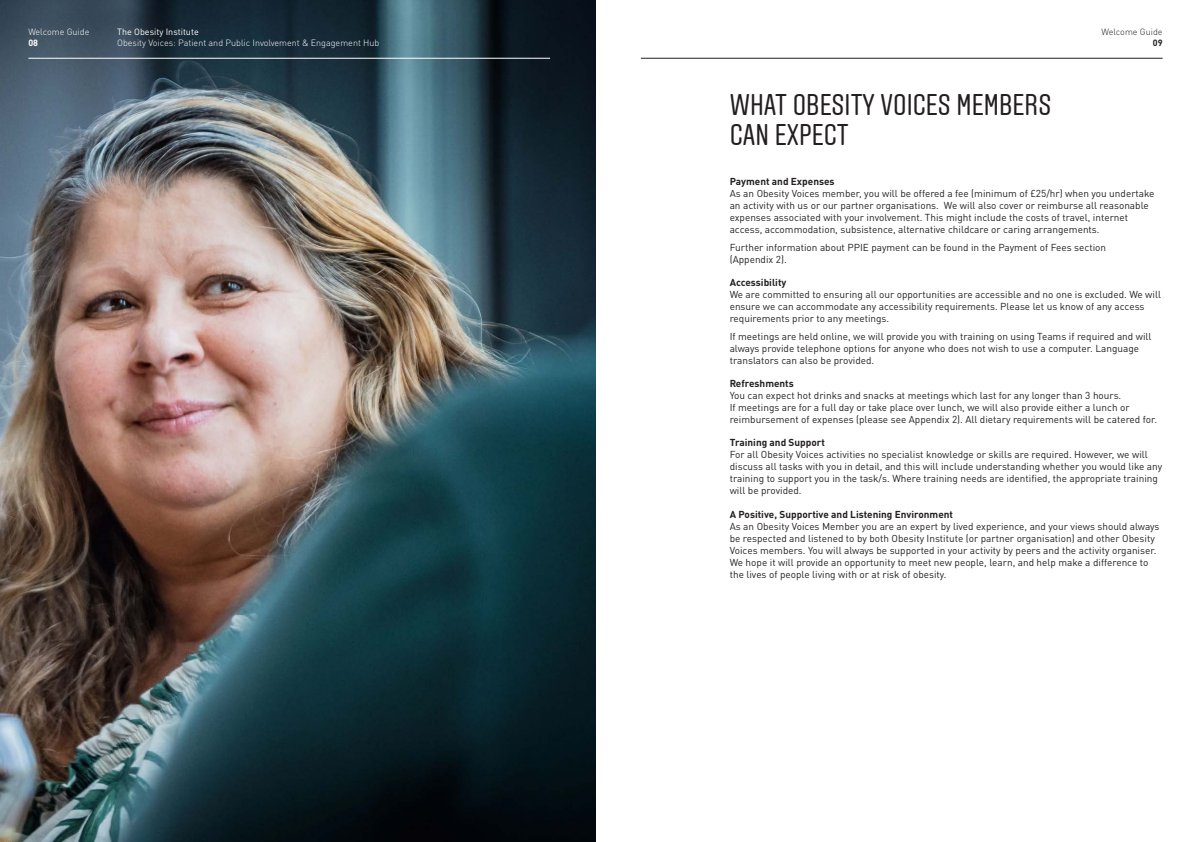
<style>
.page{position:relative;width:1191px;height:842px;background:#fff}
.page>*{position:absolute;margin:0;border:0;box-sizing:border-box;transform-origin:0 0}
.t1{font:30px/30px "Aveny TLBU";color:#231f20}
.t2{font:10px/12px "DIN Pro";color:#231f20}
.t3{font:700 10px "DIN Pro";color:#231f20}
.t4{font:300 9px "DIN Pro";color:#fff}
.t5{font:9px "DIN Pro";color:#fff}
.t6{font:300 9px "DIN Pro";color:#231f20}
.t7{font:700 9px "DIN Pro";color:#fff}
.t8{font:700 9px "DIN Pro";color:#231f20}
</style>
<div class="page">
<img style="left:0;top:0;width:595px;height:842px">
<hr style="left:28px;top:58px;width:522px;height:1px;background:#fff">
<hr style="left:641px;top:58px;width:521px;height:1px;background:#231f20">
<p class="t4" style="left:28px;top:25px;width:63px">Welcome Guide</p>
<p class="t7" style="left:28px;top:36px;width:11px">08</p>
<p class="t5" style="left:117px;top:25px;width:83px">The Obesity Institute</p>
<p class="t4" style="left:117px;top:36px;width:264px">Obesity Voices: Patient and Public Involvement &amp; Engagement Hub</p>
<p class="t6" style="left:1101px;top:25px;width:63px">Welcome Guide</p>
<p class="t8" style="left:1152px;top:36px;width:11px">09</p>
<h1 class="t1" style="left:729px;top:90px;width:323px">WHAT OBESITY VOICES MEMBERS<br>CAN EXPECT</h1>
<p class="t3" style="left:729px;top:174px;width:106px">Payment and Expenses</p>
<p class="t2" style="left:729px;top:187px;width:426px">As an Obesity Voices member, you will be offered a fee (minimum of £25/hr) when you undertake an activity with us or our partner organisations. We will also cover or reimburse all reasonable expenses associated with your involvement. This might include the costs of travel, internet access, accommodation, subsistence, alternative childcare or caring arrangements.</p>
<p class="t2" style="left:729px;top:240px;width:378px">Further information about PPIE payment can be found in the Payment of Fees section (Appendix 2).</p>
<p class="t3" style="left:729px;top:275px;width:58px">Accessibility</p>
<p class="t2" style="left:729px;top:288px;width:433px">We are committed to ensuring all our opportunities are accessible and no one is excluded. We will ensure we can accommodate any accessibility requirements. Please let us know of any access requirements prior to any meetings.</p>
<p class="t2" style="left:729px;top:329px;width:423px">If meetings are held online, we will provide you with training on using Teams if required and will always provide telephone options for anyone who does not wish to use a computer. Language translators can also be provided.</p>
<p class="t3" style="left:729px;top:376px;width:66px">Refreshments</p>
<p class="t2" style="left:729px;top:389px;width:429px">You can expect hot drinks and snacks at meetings which last for any longer than 3 hours.<br>If meetings are for a full day or take place over lunch, we will also provide either a lunch or reimbursement of expenses (please see Appendix 2). All dietary requirements will be catered for.</p>
<p class="t3" style="left:729px;top:435px;width:97px">Training and Support</p>
<p class="t2" style="left:729px;top:448px;width:434px">For all Obesity Voices activities no specialist knowledge or skills are required. However, we will discuss all tasks with you in detail, and this will include understanding whether you would like any training to support you in the task/s. Where training needs are identified, the appropriate training will be provided.</p>
<p class="t3" style="left:729px;top:506px;width:225px">A Positive, Supportive and Listening Environment</p>
<p class="t2" style="left:729px;top:519px;width:431px">As an Obesity Voices Member you are an expert by lived experience, and your views should always be respected and listened to by both Obesity Institute (or partner organisation) and other Obesity Voices members. You will always be supported in your activity by peers and the activity organiser.<br>We hope it will provide an opportunity to meet new people, learn, and help make a difference to the lives of people living with or at risk of obesity.</p>
</div>
